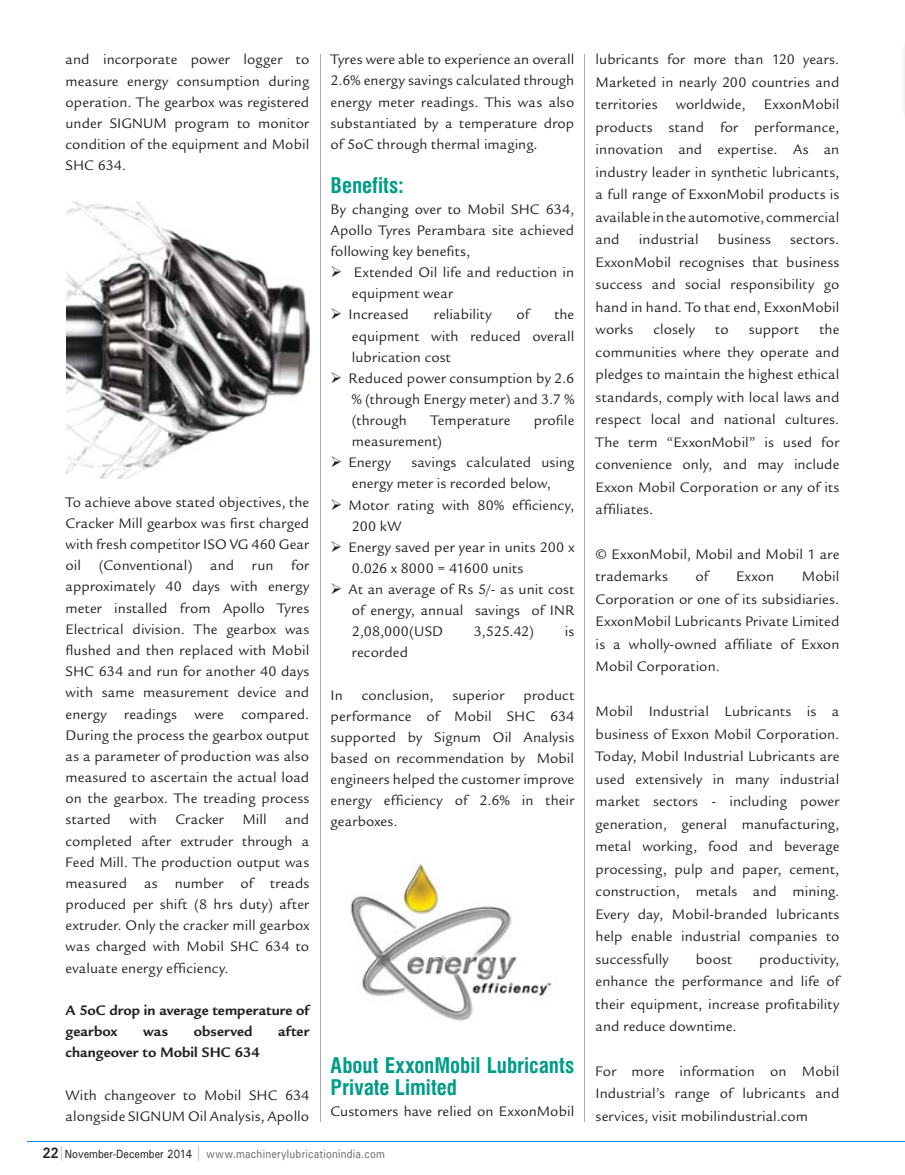
<style>
.page{position:relative;width:905px;height:1175px;background:#fff}
.page>*{position:absolute;margin:0;border:0;box-sizing:border-box;transform-origin:0 0}
.t1{font:700 condensed 21px/22.6px "Swiss 721 BT";color:#009c88}
.t2{font:15px/21.1px "Legacy Sans Std";letter-spacing:.005em;color:#231f20;text-align:justify}
.t3{font:700 15px/21.1px "Legacy Sans Std";letter-spacing:.005em;color:#231f20}
.t4{font:500 12px "Univers";letter-spacing:.02em;color:#6d6e70;scale:.85 1}
.s1{font-weight:700;font-size:15px;color:#231f20}
.s2{font-size:15px;color:#a7a9ac}
.s3{color:#231f20}
</style>
<div class="page">
<hr style="left:27px;top:1141px;width:878px;height:1px;background:#0089cf">
<svg style="left:904px;top:48px;width:1px;height:64px"></svg>
<img style="left:66px;top:201px;width:243px;height:277px">
<img style="left:350px;top:863px;width:202px;height:158px">
<hr style="left:320px;top:54px;width:1px;height:1067px;background:#a7a9ac">
<hr style="left:584px;top:54px;width:1px;height:1067px;background:#a7a9ac">
<p class="t2" style="left:66px;top:52px;width:245px">and incorporate power logger to measure energy consumption during operation. The gearbox was registered under SIGNUM program to monitor condition of the equipment and Mobil SHC 634.</p>
<p class="t2" style="left:66px;top:494px;width:245px">To achieve above stated objectives, the Cracker Mill gearbox was first charged with fresh competitor ISO VG 460 Gear oil (Conventional) and run for approximately 40 days with energy meter installed from Apollo Tyres Electrical division. The gearbox was flushed and then replaced with Mobil SHC 634 and run for another 40 days with same measurement device and energy readings were compared.<br>During the process the gearbox output as a parameter of production was also measured to ascertain the actual load on the gearbox. The treading process started with Cracker Mill and completed after extruder through a Feed Mill. The production output was measured as number of treads produced per shift (8 hrs duty) after extruder. Only the cracker mill gearbox was charged with Mobil SHC 634 to evaluate energy efficiency.</p>
<p class="t3" style="left:66px;top:999px;width:245px">A 5oC drop in average temperature of gearbox</p>
<p class="t3" style="left:143px;top:1020px;width:26px">was</p>
<p class="t3" style="left:194px;top:1020px;width:60px">observed</p>
<p class="t3" style="left:278px;top:1020px;width:33px">after</p>
<p class="t3" style="left:66px;top:1041px;width:196px">changeover to Mobil SHC 634</p>
<p class="t2" style="left:66px;top:1087px;width:245px">With changeover to Mobil SHC 634 alongside SIGNUM Oil Analysis, Apollo</p>
<p class="t2" style="left:330px;top:52px;width:245px">Tyres were able to experience an overall 2.6% energy savings calculated through energy meter readings. This was also substantiated by a temperature drop of 5oC through thermal imaging.</p>
<p class="t1" style="left:330px;top:175px;width:75px">Benefits:</p>
<p class="t2" style="left:330px;top:202px;width:245px">By changing over to Mobil SHC 634,</p>
<p class="t2" style="left:330px;top:223px;width:245px">Apollo Tyres Perambara site achieved</p>
<p class="t2" style="left:330px;top:244px;width:141px">following key benefits,</p>
<p class="t2" style="left:354px;top:265px;width:222px">Extended Oil life and reduction in</p>
<p class="t2" style="left:352px;top:286px;width:103px">equipment wear</p>
<p class="t2" style="left:348px;top:307px;width:62px">Increased</p>
<p class="t2" style="left:434px;top:307px;width:59px">reliability</p>
<p class="t2" style="left:516px;top:307px;width:14px">of</p>
<p class="t2" style="left:348px;top:307px;width:227px;text-align:left;text-indent:206px">the equipment with reduced overall lubrication cost<br>Reduced power consumption by 2.6 % (through Energy meter) and 3.7 % (through</p>
<p class="t2" style="left:430px;top:413px;width:82px">Temperature</p>
<p class="t2" style="left:534px;top:413px;width:42px">profile</p>
<p class="t2" style="left:348px;top:434px;width:95px">measurement)<br>Energy</p>
<p class="t2" style="left:348px;top:455px;width:227px;text-align:left;text-indent:63px">savings calculated using energy meter is recorded below,<br>Motor rating with 80% efficiency,<br>200 kW<br>Energy saved per year in units 200 x<br>0.026 x 8000 = 41600 units<br>At an average of Rs 5/- as unit cost of energy, annual savings of INR<br>2,08,000(USD</p>
<p class="t2" style="left:474px;top:624px;width:62px">3,525.42)</p>
<p class="t2" style="left:565px;top:624px;width:11px">is</p>
<p class="t2" style="left:352px;top:645px;width:58px">recorded</p>
<p class="t2" style="left:330px;top:687px;width:245px;text-indent:193px">product performance of Mobil SHC 634 supported by Signum Oil Analysis based on recommendation by Mobil engineers helped the customer improve energy efficiency of 2.6% in their gearboxes.</p>
<p class="t2" style="left:330px;top:687px;width:14px">In</p>
<p class="t2" style="left:362px;top:687px;width:73px">conclusion,</p>
<p class="t2" style="left:452px;top:687px;width:53px">superior</p>
<p class="t1" style="left:330px;top:1055px;width:245px">About ExxonMobil Lubricants<br>Private Limited</p>
<p class="t2" style="left:330px;top:1104px;width:245px">Customers have relied on ExxonMobil</p>
<p class="t4" style="left:43px;top:1146px;width:404px"><span class="s1">22</span><span class="s2">|</span><span class="s3">November-December 2014</span> <span class="s2">|</span> www.machinerylubricationindia.com</p>
<p class="t2" style="left:595px;top:52px;width:245px;line-height:22.5px">lubricants for more than 120 years.<br>Marketed in nearly 200 countries and territories worldwide, ExxonMobil products stand for performance, innovation and expertise. As an industry leader in synthetic lubricants, a full range of ExxonMobil products is available in the automotive, commercial and</p>
<p class="t2" style="left:639px;top:232px;width:61px">industrial</p>
<p class="t2" style="left:718px;top:232px;width:54px">business</p>
<p class="t2" style="left:595px;top:231px;width:245px;line-height:22.5px;text-indent:194px">sectors.<br>ExxonMobil recognises that business success and social responsibility go hand in hand. To that end, ExxonMobil works</p>
<p class="t2" style="left:595px;top:321px;width:245px;line-height:22.5px;text-indent:224px">the communities where they operate and pledges to maintain the highest ethical standards, comply with local laws and respect local and national cultures.<br>The term “ExxonMobil” is used for convenience only, and may include Exxon Mobil Corporation or any of its affiliates.</p>
<p class="t2" style="left:595px;top:546px;width:245px;line-height:22.5px">© ExxonMobil, Mobil and Mobil 1 are trademarks</p>
<p class="t2" style="left:653px;top:322px;width:43px">closely</p>
<p class="t2" style="left:715px;top:322px;width:15px">to</p>
<p class="t2" style="left:749px;top:322px;width:52px">support</p>
<p class="t2" style="left:695px;top:569px;width:14px">of</p>
<p class="t2" style="left:736px;top:569px;width:40px">Exxon</p>
<p class="t2" style="left:595px;top:568px;width:245px;line-height:22.5px;text-indent:206px">Mobil Corporation or one of its subsidiaries.<br>ExxonMobil Lubricants Private Limited is a wholly-owned affiliate of Exxon Mobil Corporation.</p>
<p class="t2" style="left:595px;top:703px;width:245px;line-height:22.5px">Mobil Industrial Lubricants is a business of Exxon Mobil Corporation.<br>Today, Mobil Industrial Lubricants are used extensively in many industrial market sectors - including power generation, general manufacturing, metal working, food and beverage processing, pulp and paper, cement, construction, metals and mining.<br>Every day, Mobil-branded lubricants help enable industrial companies to successfully</p>
<p class="t2" style="left:595px;top:950px;width:245px;line-height:22.5px;text-indent:164px">productivity, enhance the performance and life of their equipment, increase profitability and reduce downtime.</p>
<p class="t2" style="left:595px;top:1063px;width:245px;line-height:22.5px">For more information on Mobil Industrial’s range of lubricants and services, visit mobilindustrial.com</p>
<p class="t2" style="left:695px;top:951px;width:38px">boost</p>
</div>
